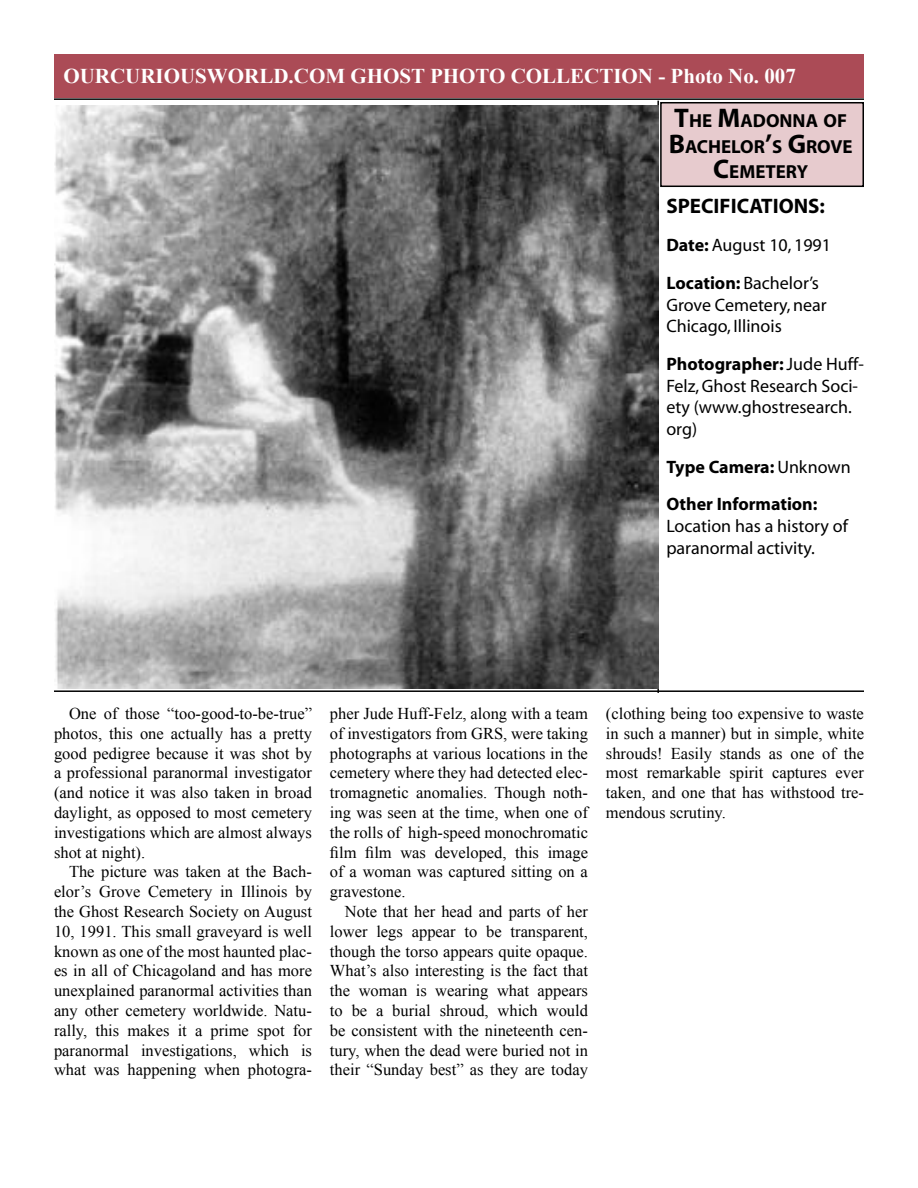
<style>
.page{position:relative;width:918px;height:1188px;background:#fff}
.page>*{position:absolute;margin:0;border:0;box-sizing:border-box;transform-origin:0 0}
.t1{font:700 21px "Times New Roman";color:#fff}
.t2{font:700 21px "Myriad";color:#000}
.t3{font:700 18.9px/25.5px "Myriad";color:#000;text-align:center}
.t4{font:18px/21.6px "Myriad";color:#000}
.t5{font:700 18px/37.8px "Myriad";color:#000}
.t6{font:16.5px/19.8px "Times New Roman";color:#000;text-align:justify}
.s1{font-size:27px}
.s2{font-weight:700}
.s3{font-weight:400}
</style>
<div class="page">
<div style="left:660px;top:102px;width:204px;height:85px;background:#e7cbce;border:2px solid #000"></div>
<hr style="left:657px;top:101px;width:2px;height:592px;background:#000">
<hr style="left:54px;top:690px;width:810px;height:2px;background:#000">
<div style="left:54px;top:54px;width:810px;height:44px;background:#ab4b56"></div>
<hr style="left:54px;top:98px;width:810px;height:2px;background:#000">
<img style="left:54px;top:106px;width:605px;height:582px">
<p class="t1" style="left:63px;top:62px;width:734px">OURCURIOUSWORLD.COM GHOST PHOTO COLLECTION - Photo No. 007</p>
<p class="t3" style="left:669px;top:109px;width:185px"><span class="s1">T</span>HE <span class="s1">M</span>ADONNA OF<br><span class="s1">B</span>ACHELOR<span class="s1">’</span>S <span class="s1">G</span>ROVE<br><span class="s1">C</span>EMETERY</p>
<p class="t2" style="left:666px;top:195px;width:160px">SPECIFICATIONS:</p>
<p class="t4" style="left:666px;top:227px;width:166px;line-height:37.8px"><span class="s2">Date:</span> August 10, 1991<br><span class="s2">Location:</span> Bachelor’s</p>
<p class="t4" style="left:666px;top:295px;width:162px">Grove Cemetery, near<br>Chicago, Illinois</p>
<p class="t4" style="left:666px;top:354px;width:199px"><span class="s2">Photographer:</span> Jude Huff-<br>Felz, Ghost Research Soci&shy;ety (www.ghostresearch. org)</p>
<p class="t5" style="left:666px;top:448px;width:186px">Type Camera: <span class="s3">Unknown<br></span>Other Information:</p>
<p class="t4" style="left:666px;top:516px;width:183px">Location has a history of paranormal activity.</p>
<p class="t6" style="left:54px;top:703px;width:260px;text-indent:15px">One of those “too-good-to-be-true” photos, this one actually has a pretty good pedigree because it was shot by a professional paranormal investigator (and notice it was also taken in broad daylight, as opposed to most cemetery investigations which are almost always shot at night).</p>
<p class="t6" style="left:54px;top:862px;width:260px;text-indent:15px">The picture was taken at the Bach&shy;elor’s Grove Cemetery in Illinois by the Ghost Research Society on August 10, 1991. This small graveyard is well known as one of the most haunted plac&shy;es in all of Chicagoland and has more unexplained paranormal activities than any other cemetery worldwide. Natu&shy;rally, this makes it a prime spot for paranormal investigations, which is what was happening when photogra-</p>
<p class="t6" style="left:330px;top:703px;width:260px">pher Jude Huff-Felz, along with a team of investigators from GRS, were taking photographs at various locations in the cemetery where they had detected elec&shy;tromagnetic anomalies. Though noth&shy;ing was seen at the time, when one of the rolls of high-speed monochromatic film film was developed, this image of a woman was captured sitting on a gravestone.</p>
<p class="t6" style="left:330px;top:901px;width:260px;text-indent:15px">Note that her head and parts of her lower legs appear to be transparent, though the torso appears quite opaque.<br>What’s also interesting is the fact that the woman is wearing what appears to be a burial shroud, which would be consistent with the nineteenth cen&shy;tury, when the dead were buried not in their “Sunday best” as they are today</p>
<p class="t6" style="left:606px;top:703px;width:260px">(clothing being too expensive to waste in such a manner) but in simple, white shrouds! Easily stands as one of the most remarkable spirit captures ever taken, and one that has withstood tre&shy;mendous scrutiny.</p>
</div>
